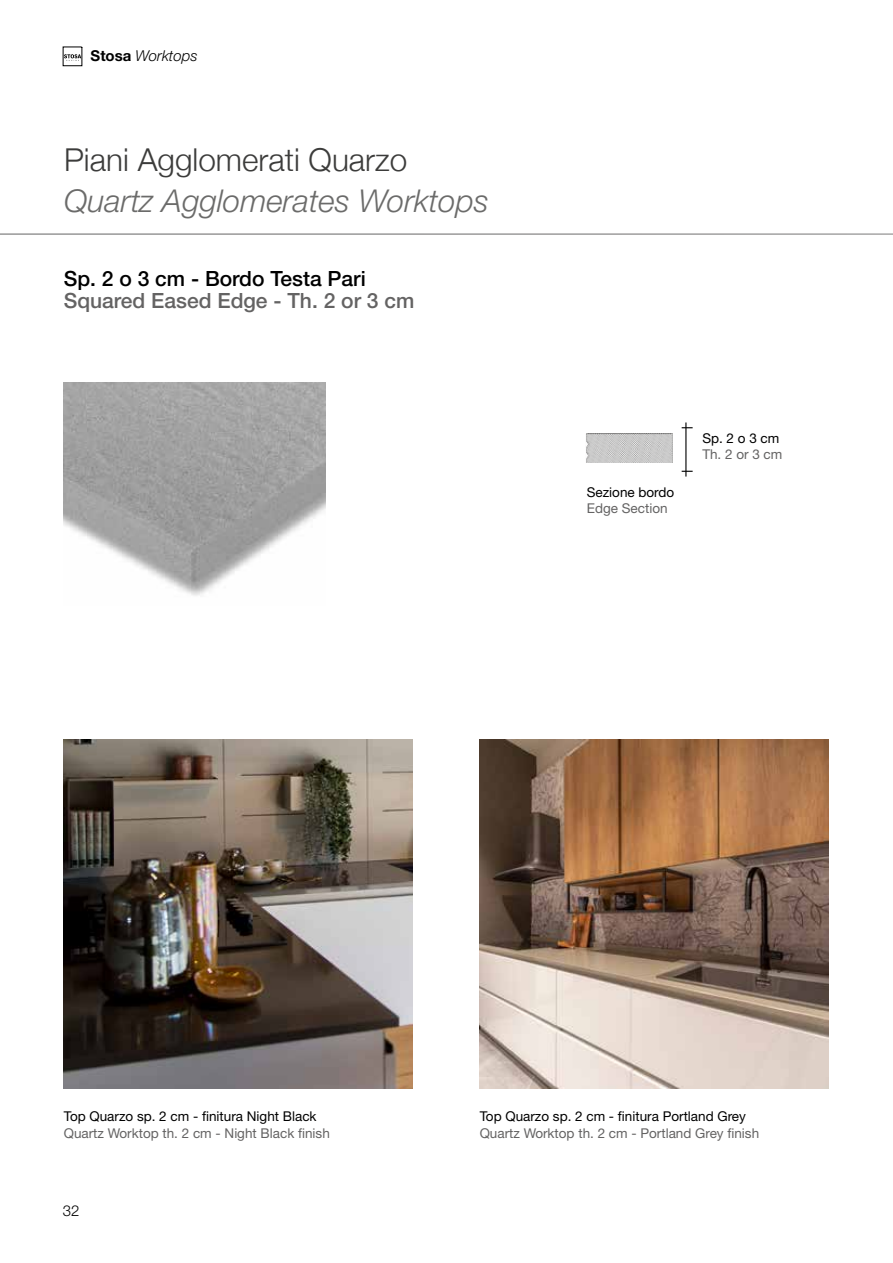
<style>
.page{position:relative;width:893px;height:1263px;background:#fff}
.page>*{position:absolute;margin:0;border:0;box-sizing:border-box;transform-origin:0 0}
.t1{font:italic 300 31.5px "Helvetica Neue LT Std";color:#6b6b6a}
.t2{font:300 31.5px "Helvetica Neue";color:#3c3c3b}
.t3{font:500 21px "Helvetica Neue LT Std";color:#646363}
.t4{font:500 21px "Helvetica Neue LT Std";color:#000}
.t5{font:italic 300 15px "Helvetica Neue LT Std";color:#000}
.t6{font:300 15px "Helvetica Neue LT Std";color:#000}
.t7{font:13.5px "Helvetica Neue LT Std";color:#646363}
.t8{font:13.5px "Helvetica Neue LT Std";color:#000}
.s1{font-weight:700;font-style:normal}
</style>
<div class="page">
<svg style="left:63px;top:47px;width:19px;height:19px"></svg>
<hr style="left:0;top:234px;width:893px;height:1px;background:#646363">
<hr style="left:685px;top:422px;width:1px;height:55px;background:#000">
<img style="left:586px;top:434px;width:87px;height:29px">
<img style="left:64px;top:383px;width:261px;height:213px">
<img style="left:64px;top:740px;width:348px;height:349px">
<img style="left:480px;top:740px;width:348px;height:349px">
<p class="t5" style="left:91px;top:47px;width:108px"><span class="s1">Stosa</span> Worktops</p>
<h1 class="t2" style="left:64px;top:134px;width:345px">Piani Agglomerati Quarzo</h1>
<h1 class="t1" style="left:64px;top:182px;width:426px">Quartz Agglomerates Worktops</h1>
<h2 class="t4" style="left:64px;top:266px;width:303px">Sp. 2 o 3 cm - Bordo Testa Pari</h2>
<h2 class="t3" style="left:64px;top:288px;width:352px">Squared Eased Edge - Th. 2 or 3 cm</h2>
<p class="t8" style="left:587px;top:484px;width:89px">Sezione bordo</p>
<p class="t7" style="left:587px;top:500px;width:82px">Edge Section</p>
<p class="t8" style="left:702px;top:430px;width:79px">Sp. 2 o 3 cm</p>
<p class="t7" style="left:702px;top:446px;width:82px">Th. 2 or 3 cm</p>
<p class="t8" style="left:64px;top:1108px;width:254px">Top Quarzo sp. 2 cm - finitura Night Black</p>
<p class="t7" style="left:64px;top:1125px;width:268px">Quartz Worktop th. 2 cm - Night Black finish</p>
<p class="t6" style="left:63px;top:1202px;width:18px">32</p>
<p class="t8" style="left:480px;top:1108px;width:268px">Top Quarzo sp. 2 cm - finitura Portland Grey</p>
<p class="t7" style="left:480px;top:1125px;width:281px">Quartz Worktop th. 2 cm - Portland Grey finish</p>
</div>
